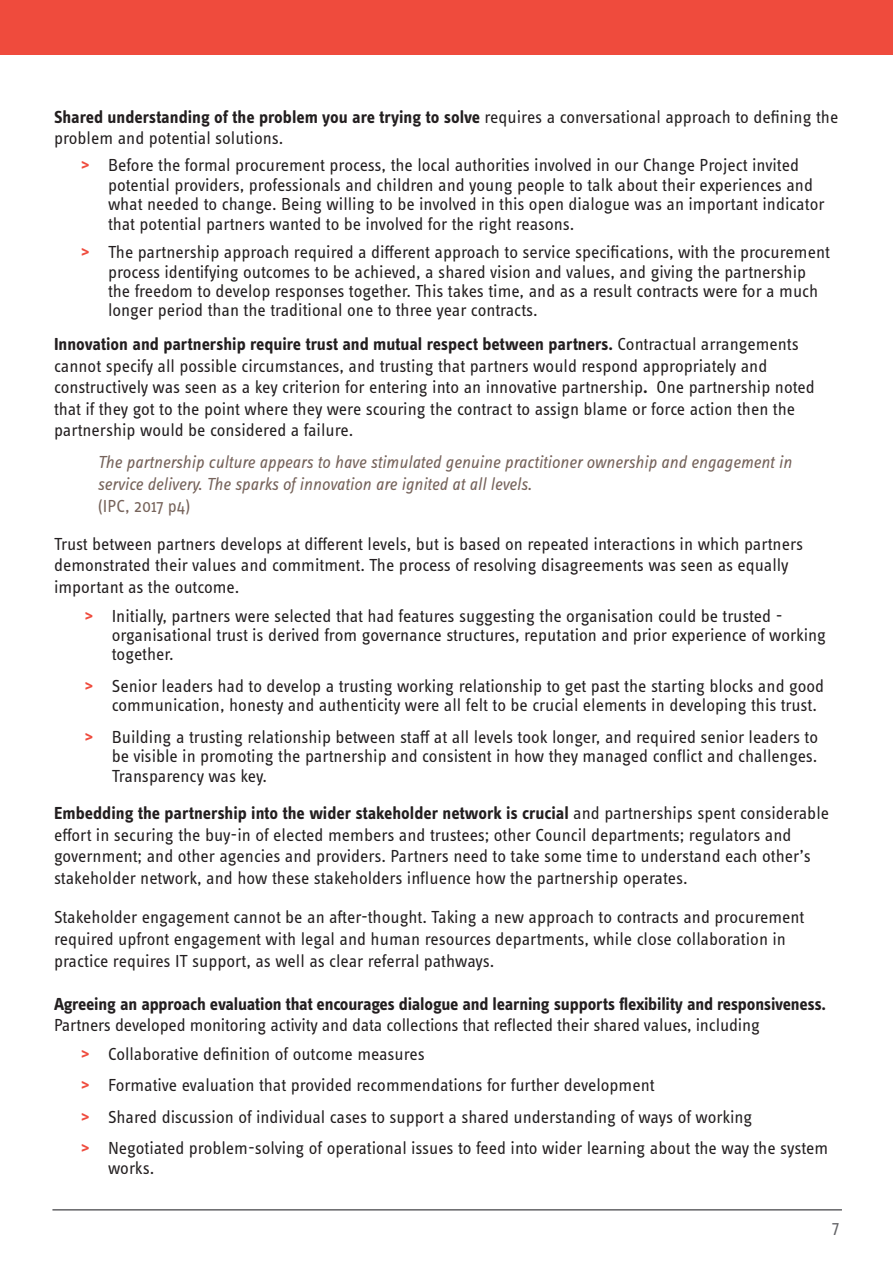
<style>
.page{position:relative;width:893px;height:1263px;background:#fff}
.page>*{position:absolute;margin:0;border:0;box-sizing:border-box;transform-origin:0 0}
.List_Paragraph{font:18px/21.6px "Info Text Pro";color:#231f20}
.t1{font:700 18px/21.6px "Info Text Pro";letter-spacing:-.01em;color:#231f20}
.t2{font:italic 18px/21.6px "Info Text Pro";color:#76635b}
.t3{font:18px "Info Text Pro";letter-spacing:-.005em;color:#76635b}
.t4{font:18px "Info Text Pro";color:#636366}
.s1{font-weight:700}
.s2{font-weight:700;color:#ef4b3d}
.s3{font-style:normal}
.s4{font-weight:400}
</style>
<div class="page">
<div style="left:0;top:0;width:893px;height:55px;background:#ef4b3d"></div>
<hr style="left:52px;top:1209px;width:790px;height:1px;background:#636366">
<p class="List_Paragraph" style="left:54px;top:105px;width:786px"><span class="s1">Shared understanding of the problem you are trying to solve</span> requires a conversational approach to defining the problem and potential solutions.</p>
<p class="List_Paragraph" style="left:108px;top:155px;width:718px;line-height:19.4px;text-indent:-27px"><span class="s2">&gt;</span> Before the formal procurement process, the local authorities involved in our Change Project invited potential providers, professionals and children and young people to talk about their experiences and what needed to change. Being willing to be involved in this open dialogue was an important indicator that potential partners wanted to be involved for the right reasons.</p>
<p class="List_Paragraph" style="left:108px;top:242px;width:723px;line-height:19.5px;text-indent:-27px"><span class="s2">&gt;</span> The partnership approach required a different approach to service specifications, with the procurement process identifying outcomes to be achieved, a shared vision and values, and giving the partnership the freedom to develop responses together. This takes time, and as a result contracts were for a much longer period than the traditional one to three year contracts.</p>
<p class="List_Paragraph" style="left:54px;top:333px;width:762px"><span class="s1">Innovation and partnership require trust and mutual respect between partners.</span> Contractual arrangements cannot specify all possible circumstances, and trusting that partners would respond appropriately and constructively was seen as a key criterion for entering into an innovative partnership<span class="s1">.</span> One partnership noted that if they got to the point where they were scouring the contract to assign blame or force action then the partnership would be considered a failure.</p>
<p class="t2" style="left:98px;top:451px;width:696px">The partnership culture appears to have stimulated genuine practitioner ownership and engagement in service delivery. The sparks of innovation are ignited at all levels<span class="s3">.</span></p>
<p class="t3" style="left:98px;top:495px;width:95px">(IPC, 2017 p4)</p>
<p class="List_Paragraph" style="left:54px;top:532px;width:751px">Trust between partners develops at different levels, but is based on repeated interactions in which partners demonstrated their values and commitment. The process of resolving disagreements was seen as equally important as the outcome.</p>
<p class="List_Paragraph" style="left:112px;top:605px;width:716px;line-height:19.4px;text-indent:-27px"><span class="s2">&gt;</span> Initially, partners were selected that had features suggesting the organisation could be trusted - organisational trust is derived from governance structures, reputation and prior experience of working together.</p>
<p class="List_Paragraph" style="left:112px;top:675px;width:714px;line-height:19.5px;text-indent:-27px"><span class="s2">&gt;</span> Senior leaders had to develop a trusting working relationship to get past the starting blocks and good communication, honesty and authenticity were all felt to be crucial elements in developing this trust.</p>
<p class="List_Paragraph" style="left:112px;top:726px;width:708px;line-height:19.4px;text-align:justify;text-indent:-27px"><span class="s2">&gt;</span> Building a trusting relationship between staff at all levels took longer, and required senior leaders to be visible in promoting the partnership and consistent in how they managed conflict and challenges.<br>Transparency was key.</p>
<p class="List_Paragraph" style="left:54px;top:802px;width:777px"><span class="s1">Embedding the partnership into the wider stakeholder network is crucial</span> and partnerships spent considerable effort in securing the buy-in of elected members and trustees; other Council departments; regulators and government; and other agencies and providers. Partners need to take some time to understand each other’s stakeholder network, and how these stakeholders influence how the partnership operates.</p>
<p class="List_Paragraph" style="left:54px;top:906px;width:752px">Stakeholder engagement cannot be an after-thought. Taking a new approach to contracts and procurement required upfront engagement with legal and human resources departments, while close collaboration in practice requires IT support, as well as clear referral pathways.</p>
<p class="t1" style="left:54px;top:993px;width:774px">Agreeing an approach evaluation that encourages dialogue and learning supports flexibility and responsiveness.<br><span class="s4">Partners developed monitoring activity and data collections that reflected their shared values, including</span></p>
<p class="List_Paragraph" style="left:81px;top:1043px;width:345px"><span class="s2">&gt;</span> Collaborative definition of outcome measures</p>
<p class="List_Paragraph" style="left:81px;top:1074px;width:575px"><span class="s2">&gt;</span> Formative evaluation that provided recommendations for further development</p>
<p class="List_Paragraph" style="left:81px;top:1105px;width:673px"><span class="s2">&gt;</span> Shared discussion of individual cases to support a shared understanding of ways of working</p>
<p class="List_Paragraph" style="left:108px;top:1138px;width:722px;line-height:19.5px;text-indent:-27px"><span class="s2">&gt;</span> Negotiated problem-solving of operational issues to feed into wider learning about the way the system works.</p>
<p class="t4" style="left:832px;top:1216px;width:8px">7</p>
</div>
